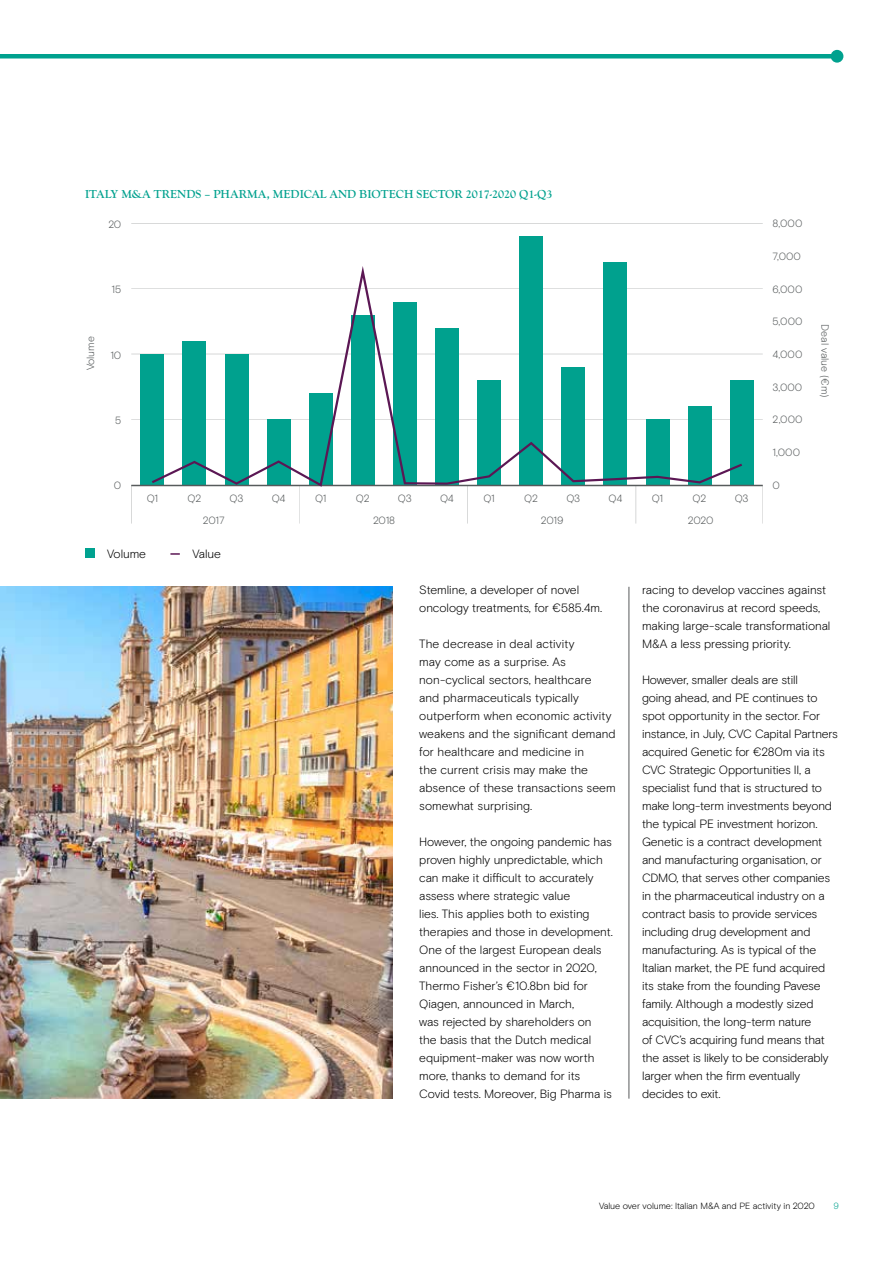
<style>
.page{position:relative;width:893px;height:1263px;background:#fff}
.page>*{position:absolute;margin:0;border:0;box-sizing:border-box;transform-origin:0 0}
.t1{font:300 12px/18px "Basis Grotesque";letter-spacing:-.01em;color:#000}
.t2{font:700 12px "Goudy Old Sty";color:#00a18e}
.t3{font:300 10.5px "Basis Grotesque";letter-spacing:-.005em;color:#575b5c}
.t4{font:300 9px "Basis Grotesque";letter-spacing:-.01em;color:#000}
.t5{font:300 9px "Basis Grotesque";color:#00a18e}
</style>
<div class="page">
<div style="left:831px;top:50px;width:12px;height:13px;background:#00a18e;border-radius:50%"></div>
<div style="left:0;top:54px;width:837px;height:5px;background:#00a18e"></div>
<img style="left:0;top:587px;width:392px;height:512px">
<hr style="left:131px;top:419px;width:632px;height:1px;background:#575b5c">
<hr style="left:131px;top:354px;width:632px;height:1px;background:#575b5c">
<hr style="left:131px;top:288px;width:632px;height:1px;background:#575b5c">
<hr style="left:131px;top:223px;width:632px;height:1px;background:#575b5c">
<div style="left:141px;top:354px;width:23px;height:131px;background:#00a18e"></div>
<div style="left:519px;top:236px;width:24px;height:249px;background:#00a18e"></div>
<div style="left:730px;top:380px;width:23px;height:105px;background:#00a18e"></div>
<hr style="left:762px;top:485px;width:1px;height:39px;background:#575b5c">
<hr style="left:636px;top:485px;width:1px;height:39px;background:#575b5c">
<hr style="left:467px;top:485px;width:1px;height:39px;background:#575b5c">
<hr style="left:300px;top:485px;width:1px;height:39px;background:#575b5c">
<hr style="left:131px;top:485px;width:1px;height:39px;background:#575b5c">
<hr style="left:131px;top:485px;width:632px;height:1px;background:#575b5c">
<svg style="left:152px;top:266px;width:590px;height:221px"></svg>
<div style="left:85px;top:548px;width:9px;height:10px;background:#00a290"></div>
<svg style="left:170px;top:553px;width:10px;height:2px"></svg>
<hr style="left:629px;top:587px;width:1px;height:511px;background:#58595b">
<p class="t2" style="left:85px;top:187px;width:469px">ITALY M&amp;A TRENDS – PHARMA, MEDICAL AND BIOTECH SECTOR 2017-2020 Q1-Q3</p>
<p class="t3" style="left:108px;top:218px;width:14px">20</p>
<p class="t3" style="left:112px;top:284px;width:11px">15</p>
<p class="t3" style="left:84px;top:370px;width:35px;rotate:-90deg">Volume</p>
<p class="t3" style="left:110px;top:349px;width:13px">10</p>
<p class="t3" style="left:115px;top:414px;width:8px">5</p>
<p class="t3" style="left:114px;top:479px;width:9px">0</p>
<p class="t3" style="left:147px;top:492px;width:13px">Q1</p>
<p class="t3" style="left:187px;top:492px;width:16px">Q2</p>
<p class="t3" style="left:230px;top:492px;width:15px">Q3</p>
<p class="t3" style="left:272px;top:492px;width:15px">Q4</p>
<p class="t3" style="left:315px;top:492px;width:13px">Q1</p>
<p class="t3" style="left:356px;top:492px;width:16px">Q2</p>
<p class="t3" style="left:398px;top:492px;width:15px">Q3</p>
<p class="t3" style="left:440px;top:492px;width:15px">Q4</p>
<p class="t3" style="left:483px;top:492px;width:13px">Q1</p>
<p class="t3" style="left:524px;top:492px;width:16px">Q2</p>
<p class="t3" style="left:566px;top:492px;width:15px">Q3</p>
<p class="t3" style="left:608px;top:492px;width:15px">Q4</p>
<p class="t3" style="left:652px;top:492px;width:13px">Q1</p>
<p class="t3" style="left:693px;top:492px;width:16px">Q2</p>
<p class="t3" style="left:735px;top:492px;width:15px">Q3</p>
<p class="t3" style="left:203px;top:514px;width:23px">2017</p>
<p class="t3" style="left:373px;top:514px;width:24px">2018</p>
<p class="t3" style="left:541px;top:514px;width:24px">2019</p>
<p class="t3" style="left:688px;top:514px;width:27px">2020</p>
<p class="t1" style="left:107px;top:545px;width:40px">Volume</p>
<p class="t1" style="left:193px;top:545px;width:30px">Value</p>
<p class="t3" style="left:773px;top:218px;width:31px">8,000</p>
<p class="t3" style="left:773px;top:250px;width:30px">7,000</p>
<p class="t3" style="left:773px;top:283px;width:31px">6,000</p>
<p class="t3" style="left:773px;top:316px;width:31px">5,000</p>
<p class="t3" style="left:773px;top:348px;width:31px">4,000</p>
<p class="t3" style="left:773px;top:381px;width:31px">3,000</p>
<p class="t3" style="left:773px;top:414px;width:31px">2,000</p>
<p class="t3" style="left:773px;top:446px;width:29px">1,000</p>
<p class="t3" style="left:773px;top:479px;width:9px">0</p>
<p class="t3" style="left:831px;top:324px;width:75px;rotate:90deg">Deal value (€m)</p>
<p class="t1" style="left:419px;top:581px;width:185px">Stemline, a developer of novel oncology treatments, for €585.4m.</p>
<p class="t1" style="left:419px;top:635px;width:198px">The decrease in deal activity<br>may come as a surprise. As non-cyclical sectors, healthcare<br>and pharmaceuticals typically outperform when economic activity weakens and the significant demand for healthcare and medicine in<br>the current crisis may make the absence of these transactions seem somewhat surprising.</p>
<p class="t1" style="left:419px;top:833px;width:195px">However, the ongoing pandemic has proven highly unpredictable, which can make it difficult to accurately assess where strategic value<br>lies. This applies both to existing therapies and those in development.<br>One of the largest European deals announced in the sector in 2020,<br>Thermo Fisher’s €10.8bn bid for<br>Qiagen, announced in March,<br>was rejected by shareholders on<br>the basis that the Dutch medical equipment-maker was now worth more, thanks to demand for its<br>Covid tests. Moreover, Big Pharma is</p>
<p class="t1" style="left:642px;top:581px;width:190px">racing to develop vaccines against the coronavirus at record speeds, making large-scale transformational M&amp;A a less pressing priority.</p>
<p class="t1" style="left:642px;top:671px;width:197px">However, smaller deals are still<br>going ahead, and PE continues to spot opportunity in the sector. For instance, in July, CVC Capital Partners acquired Genetic for €280m via its CVC Strategic Opportunities II, a specialist fund that is structured to make long-term investments beyond the typical PE investment horizon.<br>Genetic is a contract development and manufacturing organisation, or CDMO, that serves other companies in the pharmaceutical industry on a contract basis to provide services including drug development and manufacturing. As is typical of the Italian market, the PE fund acquired its stake from the founding Pavese family. Although a modestly sized acquisition, the long-term nature<br>of CVC’s acquiring fund means that the asset is likely to be considerably larger when the firm eventually decides to exit.</p>
<p class="t4" style="left:599px;top:1200px;width:217px">Value over volume: Italian M&amp;A and PE activity in 2020</p>
<p class="t5" style="left:833px;top:1200px;width:7px">9</p>
</div>
